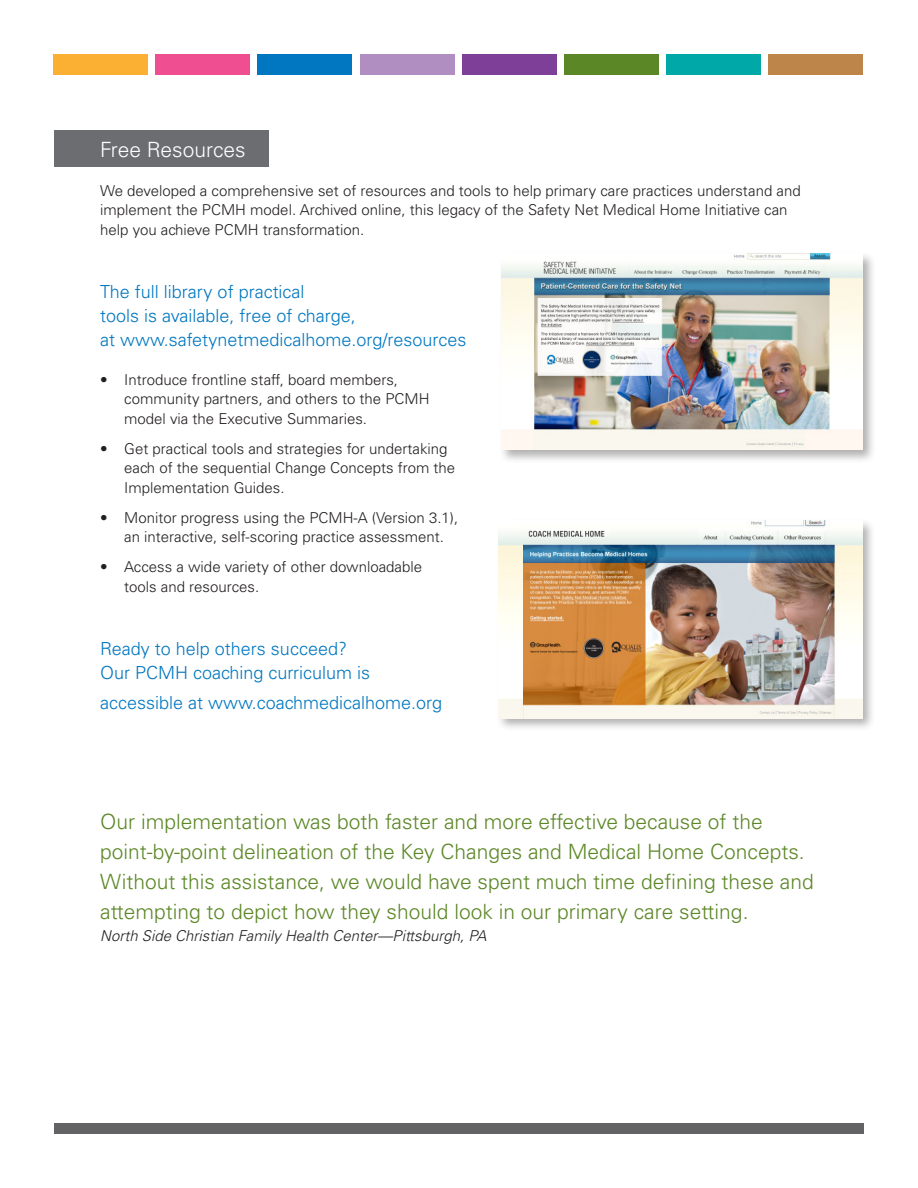
<style>
.page{position:relative;width:918px;height:1188px;background:#fff}
.page>*{position:absolute;margin:0;border:0;box-sizing:border-box;transform-origin:0 0}
.t1{font:300 21px/30px "Univers LT Std";color:#5c8727}
.t2{font:300 21px "Univers LT Std";color:#fff}
.t3{font:300 18px/24px "Univers LT Std";color:#0077c0}
.t4{font:300 15px/19.5px "Univers LT Std";color:#231f20}
.t5{font:italic 300 15px "Univers LT Std";color:#231f20}
</style>
<div class="page">
<div style="left:360px;top:54px;width:95px;height:21px;background:#b18ec1"></div>
<div style="left:258px;top:54px;width:94px;height:21px;background:#0077c0"></div>
<div style="left:53px;top:54px;width:95px;height:21px;background:#fbb034"></div>
<div style="left:666px;top:54px;width:95px;height:21px;background:#00a9a7"></div>
<div style="left:155px;top:54px;width:95px;height:21px;background:#ef4e91"></div>
<div style="left:564px;top:54px;width:95px;height:21px;background:#5c8727"></div>
<div style="left:462px;top:54px;width:95px;height:21px;background:#7e3f98"></div>
<div style="left:768px;top:54px;width:95px;height:21px;background:#be854b"></div>
<div style="left:54px;top:1123px;width:810px;height:11px;background:#636366"></div>
<div style="left:54px;top:130px;width:214px;height:36px;background:#6c6d70"></div>
<div style="left:496px;top:518px;width:380px;height:214px;background:#231f20;opacity:.35"></div>
<img style="left:499px;top:521px;width:363px;height:197px">
<div style="left:499px;top:251px;width:377px;height:212px;background:#231f20;opacity:.35"></div>
<img style="left:502px;top:254px;width:360px;height:196px">
<p class="t2" style="left:100px;top:137px;width:147px">Free Resources</p>
<p class="t4" style="left:100px;top:181px;width:702px">We developed a comprehensive set of resources and tools to help primary care practices understand and implement the PCMH model. Archived online, this legacy of the Safety Net Medical Home Initiative can help you achieve PCMH transformation.</p>
<p class="t3" style="left:100px;top:280px;width:368px">The full library of practical<br>tools is available, free of charge,<br>at www.safetynetmedicalhome.org/resources</p>
<p class="t4" style="left:124px;top:370px;width:307px;text-indent:-24px">• Introduce frontline staff, board members, community partners, and others to the PCMH model via the Executive Summaries.</p>
<p class="t4" style="left:124px;top:439px;width:333px;text-indent:-24px">• Get practical tools and strategies for undertaking each of the sequential Change Concepts from the<br>Implementation Guides.</p>
<p class="t4" style="left:124px;top:508px;width:335px;text-indent:-24px">• Monitor progress using the PCMH-A (Version 3.1), an interactive, self-scoring practice assessment.</p>
<p class="t4" style="left:124px;top:557px;width:299px;text-indent:-24px">• Access a wide variety of other downloadable tools and resources.</p>
<p class="t3" style="left:100px;top:637px;width:271px">Ready to help others succeed?<br>Our PCMH coaching curriculum is</p>
<p class="t3" style="left:100px;top:691px;width:343px">accessible at www.coachmedicalhome.org</p>
<p class="t1" style="left:100px;top:807px;width:715px">Our implementation was both faster and more effective because of the point-by-point delineation of the Key Changes and Medical Home Concepts.<br>Without this assistance, we would have spent much time defining these and attempting to depict how they should look in our primary care setting.</p>
<p class="t5" style="left:100px;top:927px;width:388px">North Side Christian Family Health Center—Pittsburgh, PA</p>
</div>
